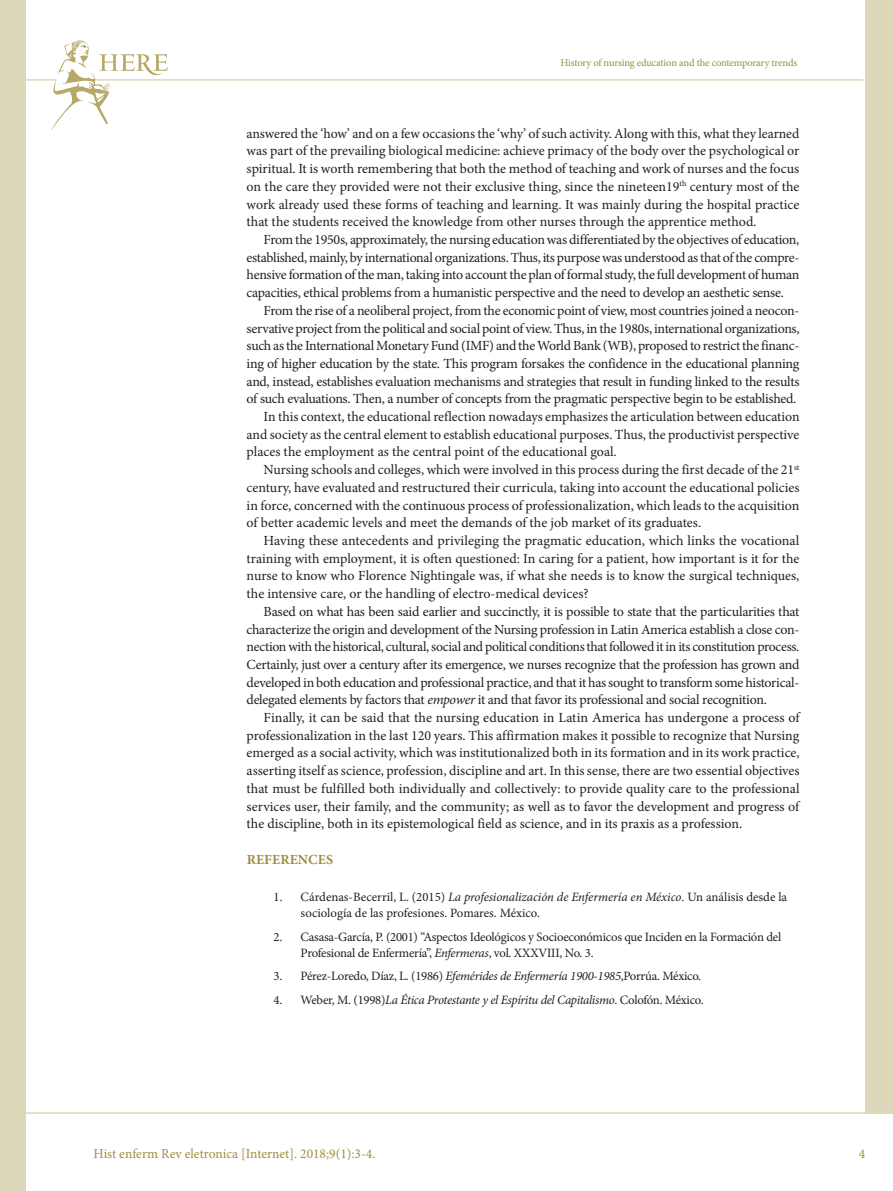
<style>
.page{position:relative;width:893px;height:1191px;background:#fff}
.page>*{position:absolute;margin:0;border:0;box-sizing:border-box;transform-origin:0 0}
.t1{font:13.95px/17.7px "Minion Pro";letter-spacing:-.01em;color:#231f20;text-align:justify}
.t2{font:700 13.95px "Minion Pro";letter-spacing:.01em;color:#9b8f3f}
.t3{font:13.5px "Minion Pro";color:#9b8f3f}
.t4{font:12.75px/16.2px "Minion Pro";letter-spacing:-.02em;color:#231f20}
.t5{font:12.75px/16.2px "Minion Pro";color:#231f20}
.t6{font:italic 12.75px "Minion Pro";letter-spacing:-.03em;color:#231f20}
.t7{font:10.5px "Minion Pro";letter-spacing:-.02em;color:#9b8f3f}
.s1{font-style:italic}
.s2{font-style:normal}
</style>
<div class="page">
<hr style="left:0;top:1112px;width:893px;height:1px;background:#ded8bb">
<hr style="left:0;top:79px;width:863px;height:2px;background:#ded8bb">
<div style="left:865px;top:0;width:28px;height:1113px;background:#ded8bb"></div>
<div style="left:0;top:0;width:26px;height:1191px;background:#ded8bb"></div>
<svg style="left:50px;top:40px;width:118px;height:91px"></svg>
<p class="t7" style="left:560px;top:56px;width:238px">History of nursing education and the contemporary trends</p>
<p class="t1" style="left:247px;top:124px;width:554px">answered the ‘how’ and on a few occasions the ‘why’ of such activity. Along with this, what they learned was part of the prevailing biological medicine: achieve primacy of the body over the psychological or spiritual. It is worth remembering that both the method of teaching and work of nurses and the focus on the care they provided were not their exclusive thing, since the nineteen19<sup>th</sup> century most of the work already used these forms of teaching and learning. It was mainly during the hospital practice that the students received the knowledge from other nurses through the apprentice method.</p>
<p class="t1" style="left:247px;top:231px;width:554px;text-indent:17px">From the 1950s, approximately, the nursing education was differentiated by the objectives of education, established, mainly, by international organizations. Thus, its purpose was understood as that of the compre&shy;hensive formation of the man, taking into account the plan of formal study, the full development of human capacities, ethical problems from a humanistic perspective and the need to develop an aesthetic sense.</p>
<p class="t1" style="left:264px;top:301px;width:537px">From the rise of a neoliberal project, from the economic point of view, most countries joined a neocon-</p>
<p class="t1" style="left:247px;top:319px;width:554px">servative project from the political and social point of view. Thus, in the 1980s, international organizations,</p>
<p class="t1" style="left:247px;top:337px;width:554px">such as the International Monetary Fund (IMF) and the World Bank (WB), proposed to restrict the financ-</p>
<p class="t1" style="left:247px;top:355px;width:554px">ing of higher education by the state. This program forsakes the confidence in the educational planning</p>
<p class="t1" style="left:247px;top:372px;width:554px">and, instead, establishes evaluation mechanisms and strategies that result in funding linked to the results</p>
<p class="t1" style="left:247px;top:390px;width:551px">of such evaluations. Then, a number of concepts from the pragmatic perspective begin to be established.</p>
<p class="t1" style="left:264px;top:408px;width:537px">In this context, the educational reflection nowadays emphasizes the articulation between education</p>
<p class="t1" style="left:247px;top:425px;width:554px">and society as the central element to establish educational purposes. Thus, the productivist perspective</p>
<p class="t1" style="left:247px;top:443px;width:372px">places the employment as the central point of the educational goal.</p>
<p class="t1" style="left:264px;top:461px;width:537px">Nursing schools and colleges, which were involved in this process during the first decade of the 21<sup>st</sup></p>
<p class="t1" style="left:247px;top:478px;width:554px">century, have evaluated and restructured their curricula, taking into account the educational policies</p>
<p class="t1" style="left:247px;top:496px;width:554px">in force, concerned with the continuous process of professionalization, which leads to the acquisition</p>
<p class="t1" style="left:247px;top:514px;width:456px">of better academic levels and meet the demands of the job market of its graduates.</p>
<p class="t1" style="left:264px;top:532px;width:537px">Having these antecedents and privileging the pragmatic education, which links the vocational</p>
<p class="t1" style="left:247px;top:549px;width:554px">training with employment, it is often questioned: In caring for a patient, how important is it for the</p>
<p class="t1" style="left:247px;top:567px;width:554px">nurse to know who Florence Nightingale was, if what she needs is to know the surgical techniques,</p>
<p class="t1" style="left:247px;top:585px;width:344px">the intensive care, or the handling of electro-medical devices?</p>
<p class="t1" style="left:264px;top:602px;width:537px">Based on what has been said earlier and succinctly, it is possible to state that the particularities that</p>
<p class="t1" style="left:247px;top:620px;width:554px">characterize the origin and development of the Nursing profession in Latin America establish a close con-</p>
<p class="t1" style="left:247px;top:638px;width:554px">nection with the historical, cultural, social and political conditions that followed it in its constitution process.</p>
<p class="t1" style="left:247px;top:655px;width:554px">Certainly, just over a century after its emergence, we nurses recognize that the profession has grown and</p>
<p class="t1" style="left:247px;top:673px;width:554px">developed in both education and professional practice, and that it has sought to transform some historical-</p>
<p class="t1" style="left:247px;top:691px;width:522px">delegated elements by factors that <span class="s1">empower</span> it and that favor its professional and social recognition.</p>
<p class="t1" style="left:264px;top:709px;width:537px">Finally, it can be said that the nursing education in Latin America has undergone a process of</p>
<p class="t1" style="left:247px;top:726px;width:554px">professionalization in the last 120 years. This affirmation makes it possible to recognize that Nursing</p>
<p class="t1" style="left:247px;top:744px;width:554px">emerged as a social activity, which was institutionalized both in its formation and in its work practice,</p>
<p class="t1" style="left:247px;top:762px;width:554px">asserting itself as science, profession, discipline and art. In this sense, there are two essential objectives</p>
<p class="t1" style="left:247px;top:779px;width:554px">that must be fulfilled both individually and collectively: to provide quality care to the professional</p>
<p class="t1" style="left:247px;top:797px;width:554px">services user, their family, and the community; as well as to favor the development and progress of</p>
<p class="t1" style="left:247px;top:815px;width:497px">the discipline, both in its epistemological field as science, and in its praxis as a profession.</p>
<p class="t2" style="left:247px;top:849px;width:88px">REFERENCES</p>
<p class="t5" style="left:301px;top:888px;width:488px;text-indent:-27px">1. Cárdenas-Becerril, L. (2015) <span class="s1">La profesionalización de Enfermería en México</span>. Un análisis desde la sociología de las profesiones. Pomares. México.</p>
<p class="t4" style="left:301px;top:928px;width:482px;text-indent:-27px">2. Casasa-García, P. (2001) “Aspectos Ideológicos y Socioeconómicos que Inciden en la Formación del<br>Profesional de Enfermería”, <span class="s1">Enfermeras</span>, vol. XXXVIII, No. 3.</p>
<p class="t4" style="left:274px;top:968px;width:429px">3. Pérez-Loredo, Díaz, L. (1986) <span class="s1">Efemérides de Enfermería 1900-1985</span>,Porrúa. México.</p>
<p class="t6" style="left:274px;top:990px;width:432px"><span class="s2">4. Weber, M. (1998)</span>La Ética Protestante y el Espíritu del Capitalismo<span class="s2">. Colofón. México.</span></p>
<p class="t3" style="left:94px;top:1144px;width:283px">Hist enferm Rev eletronica [Internet]. 2018;9(1):3-4.</p>
<p class="t3" style="left:859px;top:1144px;width:8px">4</p>
</div>
